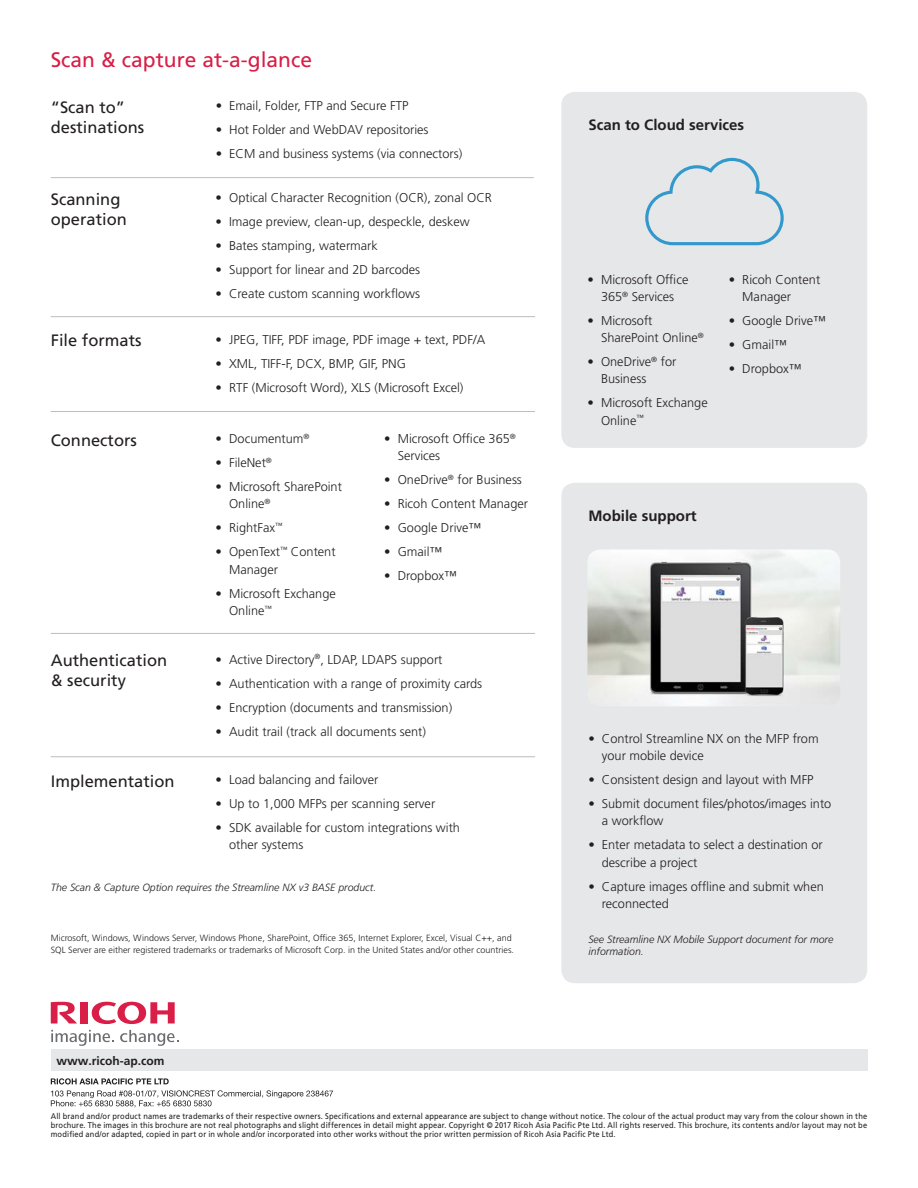
<style>
.page{position:relative;width:918px;height:1188px;background:#fff}
.page>*{position:absolute;margin:0;border:0;box-sizing:border-box;transform-origin:0 0}
.t1{font:21px "Frutiger LT Std";color:#d91e47}
.t2{font:16.5px/19.8px "Frutiger LT Std";color:#231f20}
.t3{font:700 15px "Frutiger LT Std";color:#231f20}
.t4{font:300 12.75px/17.2px "Frutiger LT Std";color:#231f20}
.t5{font:700 12px "Frutiger LT Std";color:#231f20}
.t6{font:italic 300 10.5px/12px "Frutiger LT Std";color:#231f20}
.t7{font:300 9px/12px "Frutiger LT Std";color:#231f20}
.t8{font:8.25px/9px "Frutiger LT Std";letter-spacing:.02em;color:#231f20;text-align:justify;scale:.91 1}
</style>
<div class="page">
<div style="left:561px;top:92px;width:306px;height:356px;background:#e6e7e9;border-radius:14px"></div>
<hr style="left:51px;top:316px;width:484px;height:1px;background:#bcbdc0">
<hr style="left:51px;top:177px;width:483px;height:1px;background:#bcbdc0">
<svg style="left:645px;top:158px;width:139px;height:87px"></svg>
<hr style="left:51px;top:411px;width:484px;height:1px;background:#bcbdc0">
<hr style="left:51px;top:633px;width:484px;height:1px;background:#bcbdc0">
<hr style="left:51px;top:756px;width:484px;height:1px;background:#bcbdc0">
<div style="left:561px;top:483px;width:306px;height:500px;background:#e6e7e9;border-radius:14px"></div>
<img style="left:587px;top:549px;width:253px;height:157px">
<div style="left:51px;top:1049px;width:816px;height:22px;background:#e6e7e9"></div>
<svg style="left:51px;top:1078px;width:282px;height:29px"></svg>
<svg style="left:92px;top:1002px;width:83px;height:22px"></svg>
<div style="left:80px;top:1002px;width:8px;height:21px;background:#d91e47"></div>
<svg style="left:51px;top:1002px;width:26px;height:21px"></svg>
<svg style="left:51px;top:1030px;width:63px;height:16px"></svg>
<svg style="left:120px;top:1030px;width:59px;height:16px"></svg>
<h1 class="t1" style="left:51px;top:47px;width:263px">Scan &amp; capture at-a-glance</h1>
<p class="t2" style="left:51px;top:98px;width:95px">“Scan to” destinations</p>
<p class="t4" style="left:216px;top:98px;width:194px">• Email, Folder, FTP and Secure FTP</p>
<p class="t4" style="left:216px;top:122px;width:214px">• Hot Folder and WebDAV repositories</p>
<p class="t4" style="left:216px;top:146px;width:248px">• ECM and business systems (via connectors)</p>
<p class="t2" style="left:51px;top:190px;width:78px">Scanning operation</p>
<p class="t4" style="left:216px;top:190px;width:278px">• Optical Character Recognition (OCR), zonal OCR</p>
<p class="t4" style="left:216px;top:214px;width:256px">• Image preview, clean-up, despeckle, deskew</p>
<p class="t4" style="left:216px;top:238px;width:164px">• Bates stamping, watermark</p>
<p class="t4" style="left:216px;top:262px;width:206px">• Support for linear and 2D barcodes</p>
<p class="t4" style="left:216px;top:286px;width:206px">• Create custom scanning workflows</p>
<p class="t2" style="left:51px;top:331px;width:92px">File formats</p>
<p class="t4" style="left:216px;top:331px;width:271px">• JPEG, TIFF, PDF image, PDF image + text, PDF/A</p>
<p class="t4" style="left:216px;top:355px;width:192px">• XML, TIFF-F, DCX, BMP, GIF, PNG</p>
<p class="t4" style="left:216px;top:379px;width:249px">• RTF (Microsoft Word), XLS (Microsoft Excel)</p>
<p class="t2" style="left:51px;top:430px;width:88px">Connectors</p>
<p class="t4" style="left:216px;top:430px;width:95px">• Documentum<sup>®</sup></p>
<p class="t4" style="left:216px;top:454px;width:58px">• FileNet<sup>®</sup></p>
<p class="t4" style="left:229px;top:478px;width:114px;text-indent:-14px">• Microsoft SharePoint<br>Online<sup>®</sup></p>
<p class="t4" style="left:216px;top:520px;width:68px">• RightFax<sup>™</sup></p>
<p class="t4" style="left:229px;top:544px;width:108px;text-indent:-14px">• OpenText<sup>™</sup> Content<br>Manager</p>
<p class="t4" style="left:229px;top:585px;width:108px;text-indent:-14px">• Microsoft Exchange<br>Online<sup>™</sup></p>
<p class="t4" style="left:398px;top:430px;width:120px;text-indent:-14px">• Microsoft Office 365<sup>®<br></sup>Services</p>
<p class="t4" style="left:384px;top:472px;width:139px">• OneDrive<sup>®</sup> for Business</p>
<p class="t4" style="left:384px;top:496px;width:145px">• Ricoh Content Manager</p>
<p class="t4" style="left:384px;top:520px;width:98px">• Google Drive™</p>
<p class="t4" style="left:384px;top:544px;width:59px">• Gmail™</p>
<p class="t4" style="left:384px;top:568px;width:74px">• Dropbox™</p>
<p class="t2" style="left:51px;top:651px;width:118px">Authentication &amp; security</p>
<p class="t2" style="left:51px;top:771px;width:125px">Implementation</p>
<p class="t4" style="left:216px;top:651px;width:228px">• Active Directory<sup>®</sup>, LDAP, LDAPS support</p>
<p class="t4" style="left:216px;top:675px;width:268px">• Authentication with a range of proximity cards</p>
<p class="t4" style="left:216px;top:699px;width:238px">• Encryption (documents and transmission)</p>
<p class="t4" style="left:216px;top:723px;width:212px">• Audit trail (track all documents sent)</p>
<p class="t4" style="left:216px;top:771px;width:164px">• Load balancing and failover</p>
<p class="t4" style="left:216px;top:795px;width:221px">• Up to 1,000 MFPs per scanning server</p>
<p class="t4" style="left:229px;top:819px;width:232px;text-indent:-14px">• SDK available for custom integrations with other systems</p>
<p class="t6" style="left:51px;top:881px;width:327px">The Scan &amp; Capture Option requires the Streamline NX v3 BASE product.</p>
<p class="t7" style="left:51px;top:932px;width:465px">Microsoft, Windows, Windows Server, Windows Phone, SharePoint, Office 365, Internet Explorer, Excel, Visual C++, and<br>SQL Server are either registered trademarks or trademarks of Microsoft Corp. in the United States and/or other countries.</p>
<p class="t5" style="left:57px;top:1053px;width:109px">www.ricoh-ap.com</p>
<p class="t3" style="left:588px;top:116px;width:157px">Scan to Cloud services</p>
<p class="t4" style="left:588px;top:271px;width:102px;text-align:center">• Microsoft Office<br>365<sup>®</sup> Services</p>
<p class="t4" style="left:601px;top:312px;width:104px;text-indent:-14px">• Microsoft<br>SharePoint Online<sup>®</sup></p>
<p class="t4" style="left:601px;top:353px;width:77px;text-indent:-14px">• OneDrive<sup>®</sup> for<br>Business</p>
<p class="t4" style="left:601px;top:395px;width:108px;text-indent:-14px">• Microsoft Exchange<br>Online<sup>™</sup></p>
<p class="t4" style="left:742px;top:271px;width:79px;text-indent:-14px">• Ricoh Content<br>Manager</p>
<p class="t4" style="left:729px;top:312px;width:98px">• Google Drive™</p>
<p class="t4" style="left:729px;top:336px;width:59px">• Gmail™</p>
<p class="t4" style="left:729px;top:360px;width:74px">• Dropbox™</p>
<p class="t3" style="left:588px;top:507px;width:110px">Mobile support</p>
<p class="t4" style="left:602px;top:730px;width:218px;text-indent:-14px">• Control Streamline NX on the MFP from your mobile device</p>
<p class="t4" style="left:588px;top:771px;width:227px">• Consistent design and layout with MFP</p>
<p class="t4" style="left:602px;top:795px;width:231px;text-indent:-14px">• Submit document files/photos/images into a workflow</p>
<p class="t4" style="left:602px;top:837px;width:223px;text-indent:-14px">• Enter metadata to select a destination or describe a project</p>
<p class="t4" style="left:602px;top:878px;width:224px;text-indent:-14px">• Capture images offline and submit when reconnected</p>
<p class="t6" style="left:588px;top:933px;width:247px">See Streamline NX Mobile Support document for more information.</p>
<p class="t8" style="left:51px;top:1112px;width:899px">All brand and/or product names are trademarks of their respective owners. Specifications and external appearance are subject to change without notice. The colour of the actual product may vary from the colour shown in the brochure. The images in this brochure are not real photographs and slight differences in detail might appear. Copyright © 2017 Ricoh Asia Pacific Pte Ltd. All rights reserved. This brochure, its contents and/or layout may not be modified and/or adapted, copied in part or in whole and/or incorporated into other works without the prior written permission of Ricoh Asia Pacific Pte Ltd.</p>
</div>
